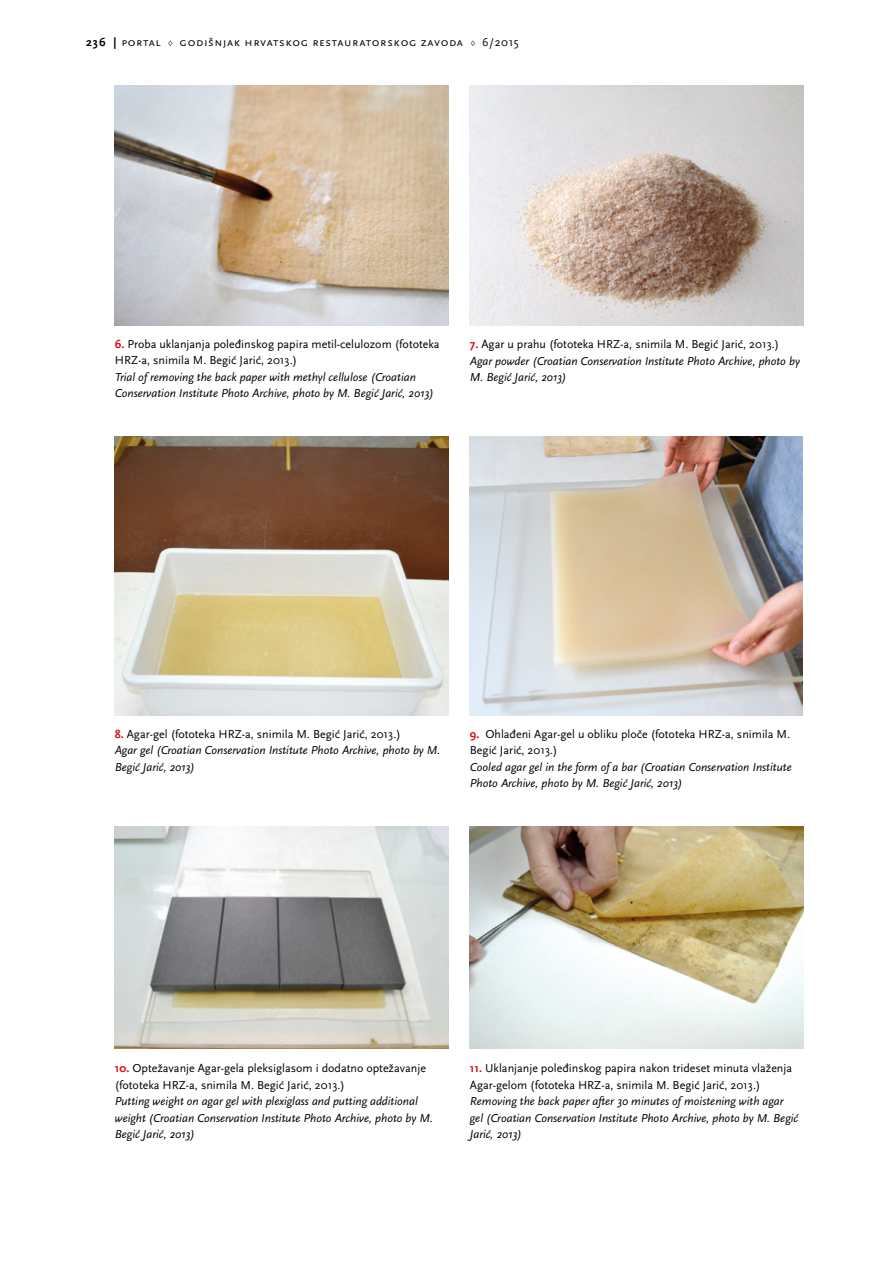
<style>
.page{position:relative;width:893px;height:1263px;background:#fff}
.page>*{position:absolute;margin:0;border:0;box-sizing:border-box;transform-origin:0 0}
.t1{font:italic 12px/16.5px "Scala Sans Pro";color:#000}
.t2{font:12px/16.5px "Scala Sans Pro";color:#000}
.t3{font:12px "Scala Sans Pro";letter-spacing:.05em;color:#000}
.s1{font-weight:700}
.s2{font-family:"Scala Pro"}
.s3{font-weight:700;color:#e30613}
.s4{font-weight:700;font-style:normal;color:#e30613}
.s5{font-style:normal}
</style>
<div class="page">
<img style="left:115px;top:85px;width:334px;height:240px">
<img style="left:115px;top:436px;width:334px;height:279px">
<img style="left:470px;top:436px;width:333px;height:279px">
<img style="left:470px;top:85px;width:334px;height:240px">
<img style="left:115px;top:826px;width:334px;height:223px">
<img style="left:470px;top:826px;width:334px;height:223px">
<p class="t3" style="left:86px;top:35px;width:434px"><span class="s1">236 |</span> portal <span class="s2">♢</span> Godišnjak Hrvatskog restauratorskog zavoda <span class="s2">♢</span> 6/2015</p>
<p class="t2" style="left:115px;top:335px;width:326px"><span class="s3">6.</span> Proba uklanjanja poleđinskog papira metil-celulozom (fototeka<br>HRZ-a, snimila M. Begić Jarić, 2013.)</p>
<p class="t1" style="left:115px;top:368px;width:320px">Trial of removing the back paper with methyl cellulose (Croatian<br>Conservation Institute Photo Archive, photo by M. Begić Jarić, 2013)</p>
<p class="t1" style="left:470px;top:336px;width:331px"><span class="s4">7.</span> <span class="s5">Agar u prahu (fototeka HRZ-a, snimila M. Begić Jarić, 2013.)<br></span>Agar powder (Croatian Conservation Institute Photo Archive, photo by<br>M. Begić Jarić, 2013)</p>
<p class="t1" style="left:115px;top:726px;width:327px"><span class="s4">8.</span> <span class="s5">Agar-gel (fototeka HRZ-a, snimila M. Begić Jarić, 2013.)<br></span>Agar gel (Croatian Conservation Institute Photo Archive, photo by M.<br>Begić Jarić, 2013)</p>
<p class="t2" style="left:470px;top:725px;width:322px"><span class="s3">9.</span> Ohlađeni Agar-gel u obliku ploče (fototeka HRZ-a, snimila M.<br>Begić Jarić, 2013.)</p>
<p class="t1" style="left:470px;top:758px;width:323px">Cooled agar gel in the form of a bar (Croatian Conservation Institute<br>Photo Archive, photo by M. Begić Jarić, 2013)</p>
<p class="t2" style="left:115px;top:1060px;width:313px"><span class="s3">10.</span> Optežavanje Agar-gela pleksiglasom i dodatno optežavanje (fototeka HRZ-a, snimila M. Begić Jarić, 2013.)</p>
<p class="t1" style="left:115px;top:1093px;width:320px">Putting weight on agar gel with plexiglass and putting additional weight (Croatian Conservation Institute Photo Archive, photo by M.<br>Begić Jarić, 2013)</p>
<p class="t2" style="left:470px;top:1060px;width:324px"><span class="s3">11.</span> Uklanjanje poleđinskog papira nakon trideset minuta vlaženja<br>Agar-gelom (fototeka HRZ-a, snimila M. Begić Jarić, 2013.)</p>
<p class="t1" style="left:470px;top:1093px;width:330px">Removing the back paper after 30 minutes of moistening with agar gel (Croatian Conservation Institute Photo Archive, photo by M. Begić<br>Jarić, 2013)</p>
</div>
